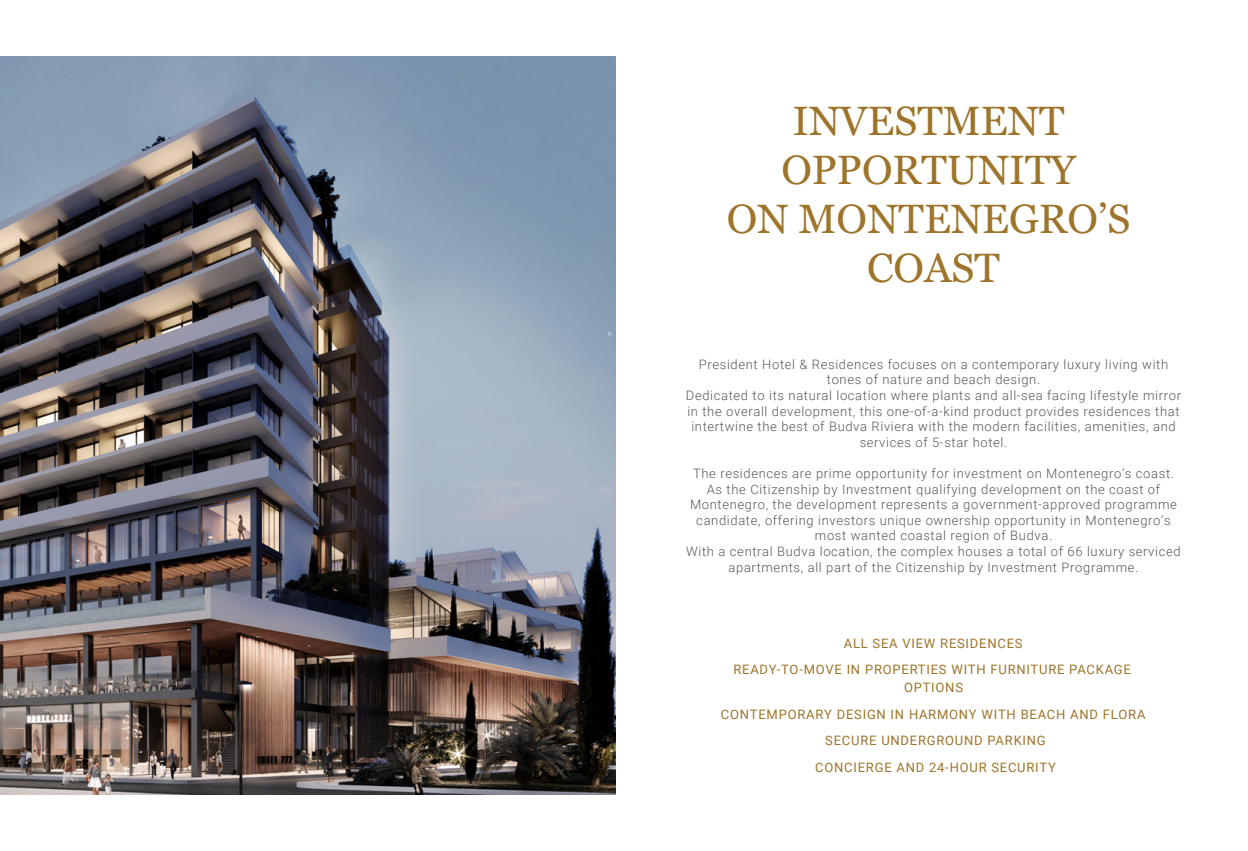
<style>
.page{position:relative;width:1248px;height:851px;background:#fff}
.page>*{position:absolute;margin:0;border:0;box-sizing:border-box;transform-origin:0 0}
.t1{font:41px/49.2px "Georgia";color:#9d742a}
.t2{font:300 13px/15.6px "Roboto";letter-spacing:.05em;color:#525855;text-align:center}
.t3{font:13px/26.5px "Roboto";letter-spacing:.06em;color:#9d742a;text-align:center}
</style>
<div class="page">
<img style="left:0;top:57px;width:615px;height:737px">
<h1 class="t1" style="left:781px;top:97px;width:296px">INVESTMENT<br>OPPORTUNITY</h1>
<h1 class="t1" style="left:726px;top:195px;width:405px">ON MONTENEGRO’S</h1>
<h1 class="t1" style="left:867px;top:244px;width:134px">COAST</h1>
<p class="t2" style="left:685px;top:356px;width:496px">President Hotel &amp; Residences focuses on a contemporary luxury living with tones of nature and beach design.<br>Dedicated to its natural location where plants and all-sea facing lifestyle mirror in the overall development, this one-of-a-kind product provides residences that intertwine the best of Budva Riviera with the modern facilities, amenities, and services of 5-star hotel.</p>
<p class="t2" style="left:686px;top:465px;width:496px">The residences are prime opportunity for investment on Montenegro’s coast.<br>As the Citizenship by Investment qualifying development on the coast of Montenegro, the development represents a government-approved programme candidate, offering investors unique ownership opportunity in Montenegro’s most wanted coastal region of Budva.<br>With a central Budva location, the complex houses a total of 66 luxury serviced apartments, all part of the Citizenship by Investment Programme.</p>
<p class="t3" style="left:733px;top:629px;width:399px">ALL SEA VIEW RESIDENCES<br>READY-TO-MOVE IN PROPERTIES WITH FURNITURE PACKAGE</p>
<p class="t3" style="left:720px;top:673px;width:426px">OPTIONS<br>CONTEMPORARY DESIGN IN HARMONY WITH BEACH AND FLORA<br>SECURE UNDERGROUND PARKING<br>CONCIERGE AND 24-HOUR SECURITY</p>
</div>
